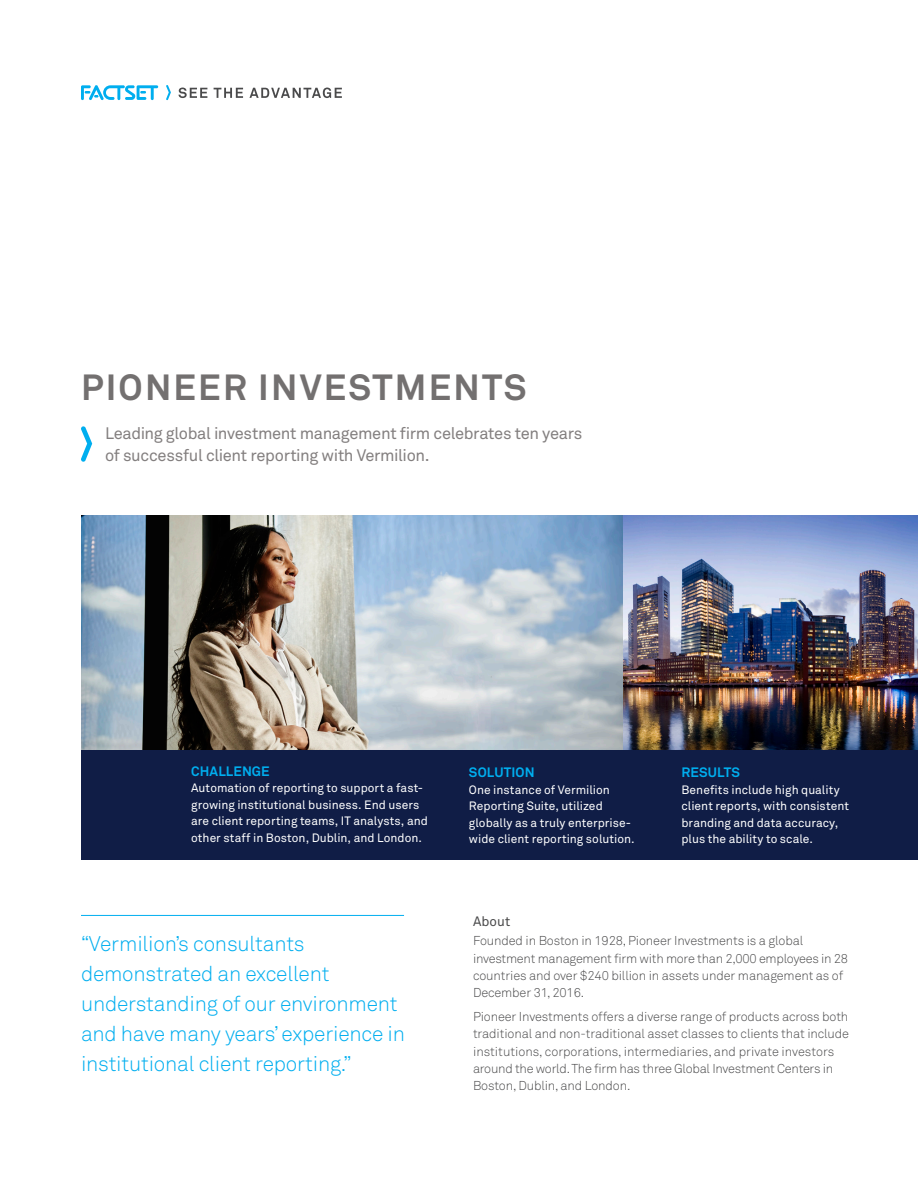
<style>
.page{position:relative;width:918px;height:1188px;background:#fff}
.page>*{position:absolute;margin:0;border:0;box-sizing:border-box;transform-origin:0 0}
.Main_Headline{font:700 36px "Akkurat Pro";letter-spacing:.06em;color:#737070}
.Call_Out{font:21px/30px "Akkurat Light Pro";letter-spacing:-.01em;color:#00aeef}
.Opening_section{font:16.5px/21.8px "Akkurat Pro";letter-spacing:-.02em;color:#837f7f}
.Opening_section-2{font:700 13.5px "Akkurat Pro";letter-spacing:.005em;color:#00aeef}
.Section_Headline{font:13.5px "Akkurat Pro";letter-spacing:.005em;color:#4a4a4b}
.Body_Copy{font:12.75px/17.2px "Akkurat Light Pro";letter-spacing:-.01em;color:#4a4a4b}
.Opening_section-3{font:12px/16.5px "Akkurat Pro";color:#fff}
</style>
<div class="page">
<img style="left:622px;top:515px;width:296px;height:236px">
<img style="left:81px;top:515px;width:541px;height:236px">
<div style="left:81px;top:751px;width:837px;height:109px;background:#101d46"></div>
<hr style="left:81px;top:915px;width:323px;height:1px;background:#00aeef">
<svg style="left:179px;top:88px;width:28px;height:10px"></svg>
<svg style="left:214px;top:88px;width:29px;height:10px"></svg>
<svg style="left:250px;top:88px;width:92px;height:10px"></svg>
<svg style="left:81px;top:85px;width:77px;height:15px"></svg>
<svg style="left:166px;top:85px;width:5px;height:15px"></svg>
<svg style="left:81px;top:426px;width:11px;height:36px"></svg>
<p class="Main_Headline" style="left:81px;top:365px;width:447px">PIONEER INVESTMENTS</p>
<p class="Opening_section" style="left:105px;top:423px;width:479px">Leading global investment management firm celebrates ten years of successful client reporting with Vermilion.</p>
<p class="Opening_section-2" style="left:191px;top:763px;width:80px">CHALLENGE</p>
<p class="Opening_section-3" style="left:191px;top:780px;width:238px">Automation of reporting to support a fast&shy;growing institutional business. End users are client reporting teams, IT analysts, and other staff in Boston, Dublin, and London.</p>
<p class="Opening_section-2" style="left:469px;top:764px;width:67px">SOLUTION</p>
<p class="Opening_section-3" style="left:469px;top:782px;width:167px">One instance of Vermilion<br>Reporting Suite, utilized globally as a truly enterprise&shy;wide client reporting solution.</p>
<p class="Opening_section-2" style="left:682px;top:764px;width:60px">RESULTS</p>
<p class="Opening_section-3" style="left:681px;top:782px;width:169px">Benefits include high quality client reports, with consistent branding and data accuracy, plus the ability to scale.</p>
<p class="Call_Out" style="left:81px;top:929px;width:326px">“Vermilion’s consultants demonstrated an excellent understanding of our environment and have many years’ experience in institutional client reporting.”</p>
<p class="Section_Headline" style="left:473px;top:913px;width:39px">About</p>
<p class="Body_Copy" style="left:473px;top:933px;width:377px">Founded in Boston in 1928, Pioneer Investments is a global investment management firm with more than 2,000 employees in 28 countries and over $240 billion in assets under management as of December 31, 2016.</p>
<p class="Body_Copy" style="left:473px;top:1008px;width:378px">Pioneer Investments offers a diverse range of products across both traditional and non-traditional asset classes to clients that include institutions, corporations, intermediaries, and private investors around the world. The firm has three Global Investment Centers in Boston, Dublin, and London.</p>
</div>
